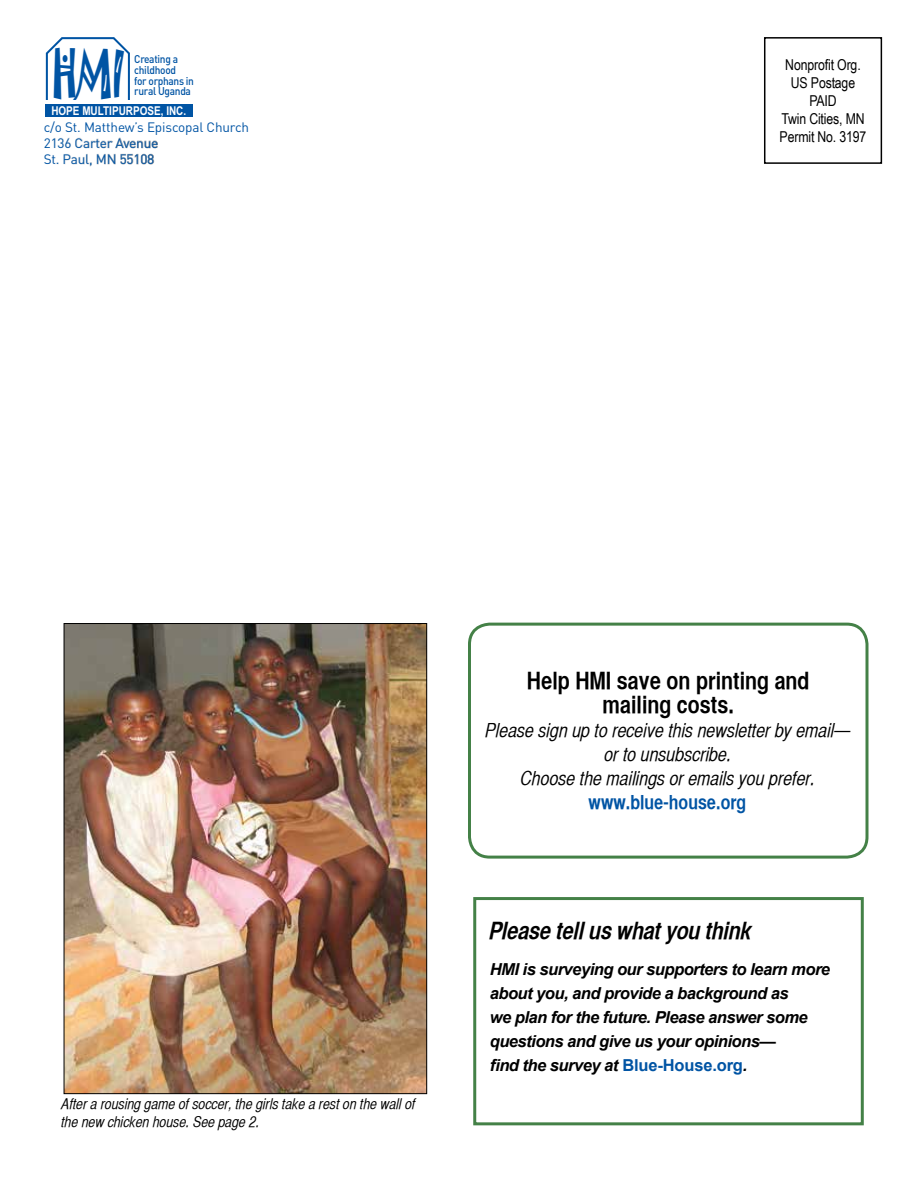
<style>
.page{position:relative;width:918px;height:1188px;background:#fff}
.page>*{position:absolute;margin:0;border:0;box-sizing:border-box;transform-origin:0 0}
.t1{font:59.7px "Jokerman";color:#0054a4;scale:.67 1}
.t2{font:24px/24px "Helvetica CY Bold";color:#000;text-align:center}
.t3{font:italic 24px "Helvetica CY Bold";letter-spacing:-.01em;color:#000}
.t4{font:19.5px/24px "Helvetica CY Oblique";color:#000;text-align:center}
.t5{font:19.5px "Helvetica CY Bold";color:#0054a4}
.t6{font:italic 700 16.5px/24px "Arial";letter-spacing:-.03em;color:#000}
.t7{font:15px/18px "Helvetica CY Oblique";color:#000}
.t8{font:15px/18px "Arial Narrow";letter-spacing:-.01em;color:#000;text-align:center}
.t9{font:13.5px/16.2px "DINOT";letter-spacing:-.01em;color:#0054a4}
.t10{font:700 12.15px "Arial Narrow";color:#fff}
.t11{font:500 11.1px/10.8px "DINOT";letter-spacing:-.03em;color:#0054a4;scale:.91 1}
.s1{font-style:normal;color:#0054a4}
</style>
<div class="page">
<div style="left:764px;top:37px;width:118px;height:127px;border:2px solid #000"></div>
<svg style="left:45px;top:37px;width:85px;height:63px"></svg>
<div style="left:45px;top:104px;width:147px;height:13px;background:#0054a4"></div>
<svg style="left:53px;top:137px;width:105px;height:30px"></svg>
<img style="left:66px;top:625px;width:359px;height:467px">
<div style="left:473px;top:897px;width:391px;height:228px;border:3px solid #448147"></div>
<div style="left:468px;top:623px;width:400px;height:236px;border:3px solid #448147;border-radius:20px"></div>
<h1 class="t1" style="left:51px;top:32px;width:111px">HMI</h1>
<p class="t11" style="left:134px;top:53px;width:67px">Creating a childhood<br>for orphans in rural Uganda</p>
<p class="t10" style="left:51px;top:101px;width:136px">HOPE MULTIPURPOSE, INC.</p>
<p class="t9" style="left:44px;top:118px;width:207px">c/o St. Matthew’s Episcopal Church<br>2136 Carter Avenue<br>St. Paul, MN 55108</p>
<p class="t8" style="left:780px;top:55px;width:88px">Nonprofit Org.<br>US Postage<br>PAID<br>Twin Cities, MN<br>Permit No. 3197</p>
<p class="t7" style="left:62px;top:1095px;width:356px">After a rousing game of soccer, the girls take a rest on the wall of the new chicken house. See page 2.</p>
<h2 class="t2" style="left:527px;top:668px;width:284px">Help HMI save on printing and mailing costs.</h2>
<p class="t4" style="left:486px;top:719px;width:367px">Please sign up to receive this newsletter by email— or to unsubscribe.<br>Choose the mailings or emails you prefer.</p>
<p class="t5" style="left:589px;top:791px;width:159px">www.blue-house.org</p>
<h2 class="t3" style="left:490px;top:915px;width:264px">Please tell us what you think</h2>
<p class="t6" style="left:490px;top:957px;width:342px">HMI is surveying our supporters to learn more about you, and provide a background as<br>we plan for the future. Please answer some questions and give us your opinions—<br>find the survey at <span class="s1">Blue-House.org</span>.</p>
</div>
